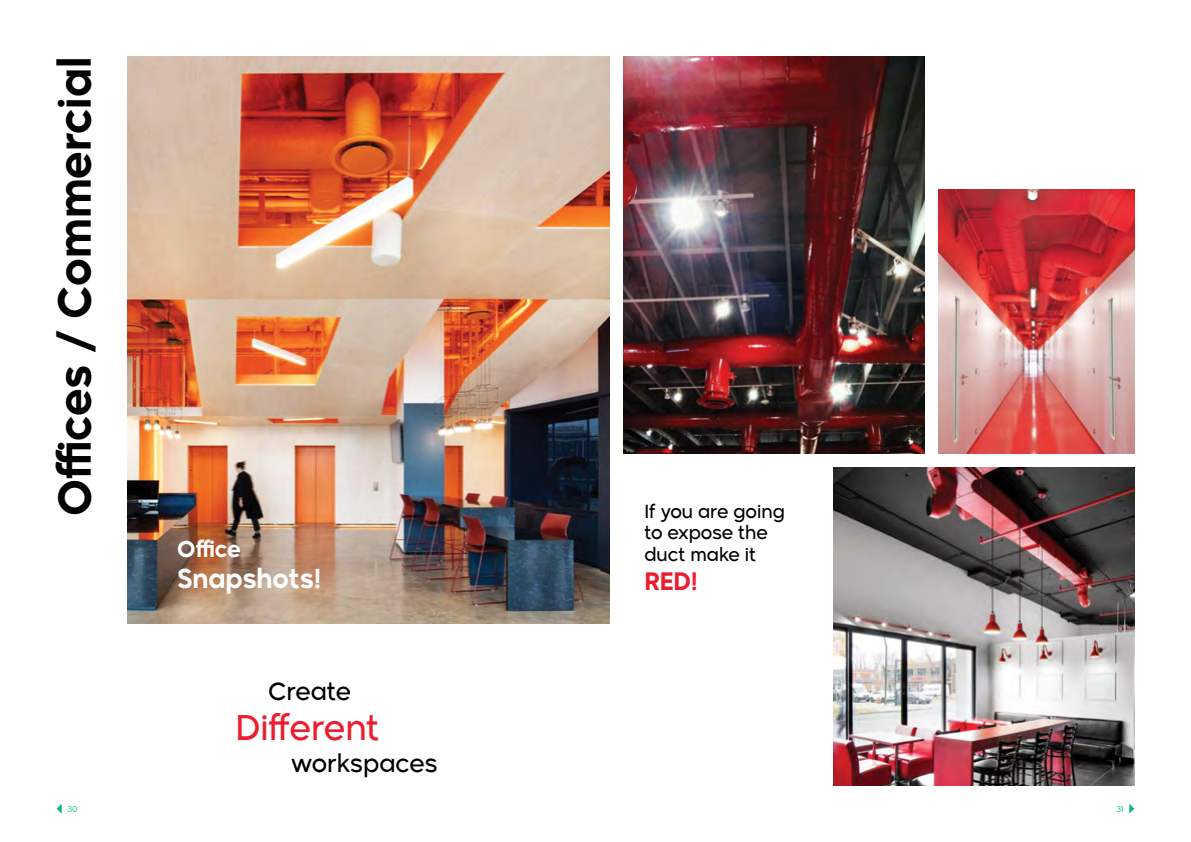
<style>
.page{position:relative;width:1191px;height:842px;background:#fff}
.page>*{position:absolute;margin:0;border:0;box-sizing:border-box;transform-origin:0 0}
.t1{font:600 44px "Madani";color:#000302}
.t2{font:34px "Madani";color:#ed1c2f}
.t3{font:600 26px "Madani";color:#fff}
.t4{font:24px "Madani";letter-spacing:-.005em;color:#000}
.t5{font:600 24px "Madani";color:#ed1c2f}
.t6{font:600 22px "Madani";color:#fff}
.t7{font:18px/21.6px "Madani";color:#000}
.t8{font:300 8px "Madani Arabic";color:#09b582}
</style>
<div class="page">
<img style="left:128px;top:57px;width:481px;height:567px">
<img style="left:624px;top:57px;width:300px;height:397px">
<img style="left:938px;top:190px;width:196px;height:264px">
<img style="left:833px;top:468px;width:301px;height:317px">
<svg style="left:1129px;top:804px;width:5px;height:10px"></svg>
<svg style="left:57px;top:804px;width:5px;height:10px"></svg>
<h1 class="t1" style="left:39px;top:516px;width:461px;rotate:-90deg">Offices / Commercial</h1>
<p class="t6" style="left:177px;top:531px;width:65px">Office</p>
<h3 class="t3" style="left:177px;top:557px;width:145px">Snapshots!</h3>
<h3 class="t4" style="left:268px;top:672px;width:84px">Create</h3>
<h2 class="t2" style="left:235px;top:700px;width:146px">Different</h2>
<h3 class="t4" style="left:291px;top:744px;width:148px">workspaces</h3>
<p class="t7" style="left:644px;top:498px;width:142px">If you are going to expose the duct make it</p>
<h3 class="t5" style="left:644px;top:561px;width:54px">RED!</h3>
<p class="t8" style="left:67px;top:802px;width:12px">30</p>
<p class="t8" style="left:1116px;top:802px;width:9px">31</p>
</div>
